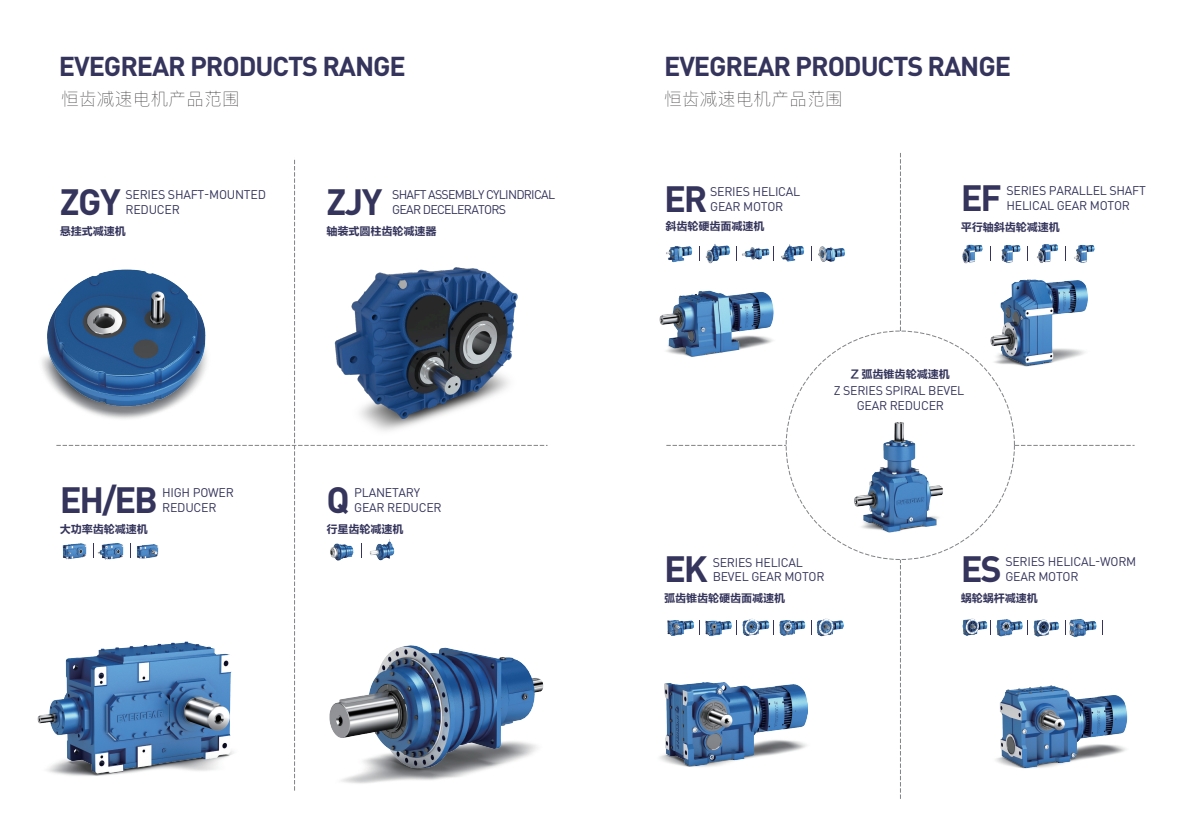
<style>
.page{position:relative;width:1191px;height:840px;background:#fff}
.page>*{position:absolute;margin:0;border:0;box-sizing:border-box;transform-origin:0 0}
.t1{font:700 36.1px "DIN";letter-spacing:-.06em;color:#34345c}
.t2{font:700 27px "DIN";letter-spacing:-.04em;color:#34345c}
.t3{font:200 17.5px "Ping Fang SC";letter-spacing:.02em;color:#231f20}
.t4{font:12.4px/14.9px "DINOT";letter-spacing:-.02em;color:#34345c}
.t5{font:12.4px/14.9px "DINOT";letter-spacing:-.06em;color:#34345c}
.t6{font:11.2px "FZLTCHJW GB1 0";letter-spacing:-.02em;color:#34345c}
</style>
<div class="page">
<img style="left:659px;top:290px;width:115px;height:67px">
<img style="left:982px;top:279px;width:106px;height:91px">
<img style="left:660px;top:755px;width:60px;height:12px">
<img style="left:664px;top:682px;width:144px;height:83px">
<img style="left:995px;top:685px;width:133px;height:84px">
<img style="left:667px;top:620px;width:26px;height:15px">
<img style="left:705px;top:620px;width:27px;height:16px">
<img style="left:742px;top:618px;width:27px;height:18px">
<img style="left:779px;top:620px;width:26px;height:16px">
<img style="left:816px;top:618px;width:27px;height:18px">
<img style="left:1065px;top:619px;width:32px;height:17px">
<img style="left:1033px;top:619px;width:26px;height:18px">
<img style="left:996px;top:619px;width:27px;height:17px">
<img style="left:962px;top:618px;width:25px;height:18px">
<img style="left:666px;top:246px;width:26px;height:16px">
<img style="left:818px;top:246px;width:27px;height:16px">
<img style="left:742px;top:247px;width:27px;height:13px">
<img style="left:781px;top:244px;width:23px;height:18px">
<img style="left:706px;top:244px;width:24px;height:20px">
<img style="left:1074px;top:244px;width:20px;height:19px">
<img style="left:1037px;top:244px;width:21px;height:19px">
<img style="left:1001px;top:245px;width:19px;height:18px">
<img style="left:962px;top:244px;width:20px;height:19px">
<svg style="left:699px;top:246px;width:1px;height:14px"></svg>
<svg style="left:736px;top:246px;width:1px;height:14px"></svg>
<svg style="left:811px;top:246px;width:1px;height:14px"></svg>
<svg style="left:699px;top:620px;width:1px;height:14px"></svg>
<svg style="left:736px;top:620px;width:1px;height:14px"></svg>
<svg style="left:811px;top:620px;width:1px;height:14px"></svg>
<svg style="left:990px;top:620px;width:1px;height:13px"></svg>
<svg style="left:1027px;top:620px;width:1px;height:13px"></svg>
<svg style="left:1065px;top:619px;width:1px;height:14px"></svg>
<svg style="left:1102px;top:620px;width:1px;height:13px"></svg>
<svg style="left:990px;top:246px;width:1px;height:14px"></svg>
<svg style="left:1027px;top:246px;width:1px;height:14px"></svg>
<svg style="left:1065px;top:246px;width:1px;height:14px"></svg>
<img style="left:854px;top:422px;width:89px;height:111px">
<img style="left:37px;top:700px;width:19px;height:74px">
<img style="left:42px;top:309px;width:14px;height:82px">
<svg style="left:666px;top:445px;width:120px;height:1px"></svg>
<svg style="left:56px;top:159px;width:491px;height:631px"></svg>
<svg style="left:1014px;top:445px;width:120px;height:1px"></svg>
<svg style="left:900px;top:559px;width:1px;height:239px"></svg>
<svg style="left:900px;top:153px;width:1px;height:178px"></svg>
<h2 class="t2" style="left:59px;top:48px;width:348px">EVEGREAR PRODUCTS RANGE</h2>
<h3 class="t3" style="left:61px;top:88px;width:180px">恒齿减速电机产品范围</h3>
<h1 class="t1" style="left:60px;top:178px;width:62px">ZGY</h1>
<p class="t4" style="left:126px;top:187px;width:142px">SERIES SHAFT-MOUNTED<br>REDUCER</p>
<p class="t6" style="left:60px;top:224px;width:68px">悬挂式减速机</p>
<h1 class="t1" style="left:326px;top:178px;width:58px">ZJY</h1>
<p class="t5" style="left:392px;top:187px;width:164px">SHAFT ASSEMBLY CYLINDRICAL<br>GEAR DECELERATORS</p>
<p class="t6" style="left:326px;top:224px;width:112px">轴装式圆柱齿轮减速器</p>
<h1 class="t1" style="left:60px;top:476px;width:100px">EH/EB</h1>
<p class="t4" style="left:162px;top:484px;width:73px">HIGH POWER<br>REDUCER</p>
<p class="t6" style="left:60px;top:522px;width:90px">大功率齿轮减速机</p>
<h1 class="t1" style="left:326px;top:476px;width:25px">Q</h1>
<p class="t4" style="left:354px;top:484px;width:89px">PLANETARY<br>GEAR REDUCER</p>
<p class="t6" style="left:326px;top:522px;width:79px">行星齿轮减速机</p>
<h2 class="t2" style="left:664px;top:48px;width:348px">EVEGREAR PRODUCTS RANGE</h2>
<h3 class="t3" style="left:664px;top:88px;width:180px">恒齿减速电机产品范围</h3>
<h1 class="t1" style="left:664px;top:175px;width:45px">ER</h1>
<p class="t4" style="left:710px;top:184px;width:92px">SERIES HELICAL<br>GEAR MOTOR</p>
<p class="t6" style="left:665px;top:219px;width:101px">斜齿轮硬齿面减速机</p>
<h1 class="t1" style="left:960px;top:174px;width:42px">EF</h1>
<p class="t4" style="left:1006px;top:183px;width:141px">SERIES PARALLEL SHAFT<br>HELICAL GEAR MOTOR</p>
<p class="t6" style="left:960px;top:221px;width:101px">平行轴斜齿轮减速机</p>
<p class="t6" style="left:851px;top:367px;width:101px">Z 弧齿锥齿轮减速机</p>
<p class="t4" style="left:833px;top:382px;width:132px;text-align:center">Z SERIES SPIRAL BEVEL<br>GEAR REDUCER</p>
<h1 class="t1" style="left:664px;top:545px;width:45px">EK</h1>
<p class="t4" style="left:712px;top:554px;width:113px">SERIES HELICAL<br>BEVEL GEAR MOTOR</p>
<p class="t6" style="left:664px;top:591px;width:123px">弧齿锥齿轮硬齿面减速机</p>
<h1 class="t1" style="left:960px;top:545px;width:43px">ES</h1>
<p class="t4" style="left:1005px;top:554px;width:133px">SERIES HELICAL-WORM<br>GEAR MOTOR</p>
<p class="t6" style="left:960px;top:591px;width:79px">蜗轮蜗杆减速机</p>
</div>
